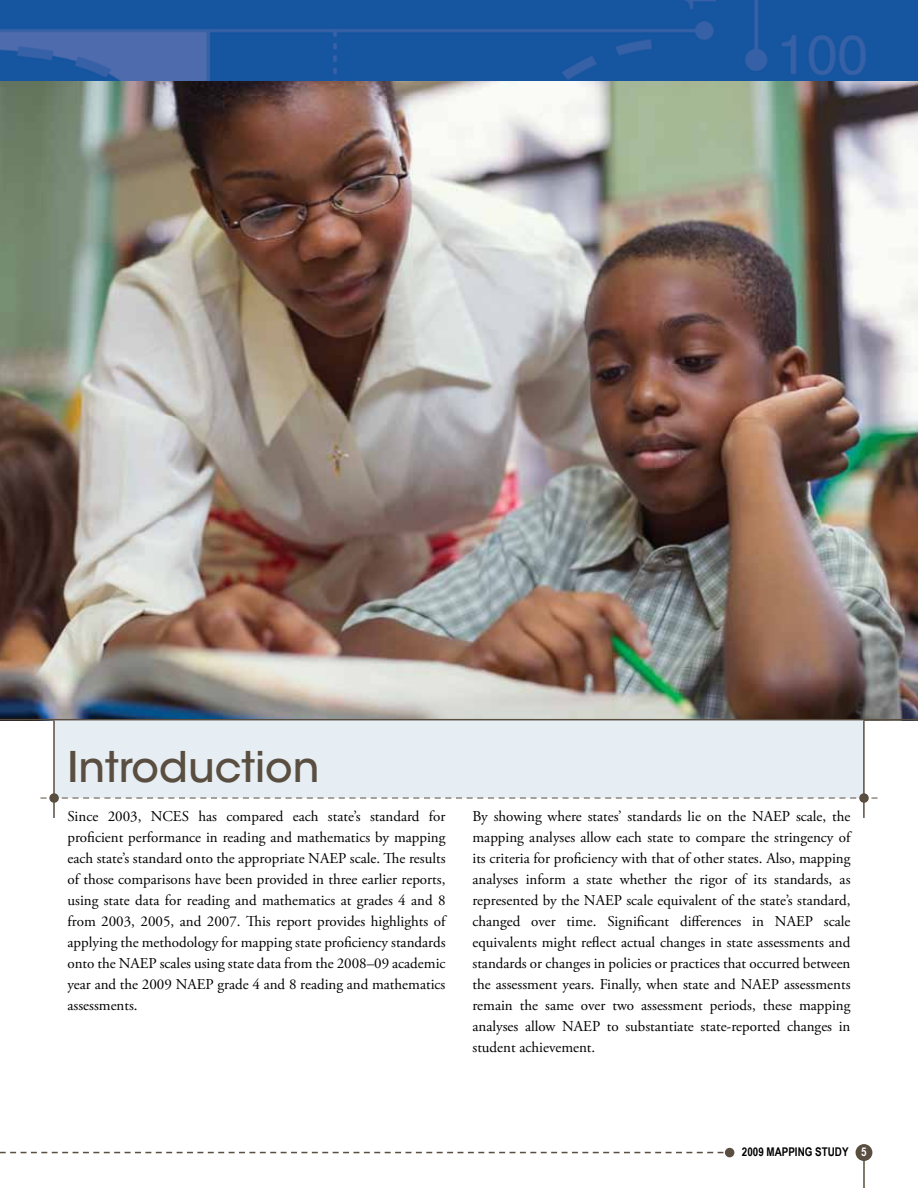
<style>
.page{position:relative;width:918px;height:1188px;background:#fff}
.page>*{position:absolute;margin:0;border:0;box-sizing:border-box;transform-origin:0 0}
.t1{font:500 42px "ITC Avant Garde Std";color:#594e40}
.body{font:15px/21px "Adobe Garamond Pro";color:#000;text-align:justify}
.t2{font:700 12px "Arial Narrow";color:#000}
.s1{color:#fff}
</style>
<div class="page">
<div style="left:856px;top:1144px;width:16px;height:17px;background:#594e40;border-radius:50%"></div>
<hr style="left:863px;top:1159px;width:2px;height:29px;background:#594e40">
<svg style="left:0;top:1152px;width:723px;height:1px"></svg>
<div style="left:725px;top:1148px;width:9px;height:9px;background:#594e40;border-radius:50%"></div>
<img style="left:0;top:81px;width:918px;height:638px">
<img style="left:741px;top:0;width:177px;height:81px">
<img style="left:0;top:0;width:741px;height:81px">
<div style="left:54px;top:720px;width:810px;height:78px;background:#e6eef4"></div>
<hr style="left:53px;top:720px;width:2px;height:98px;background:#594e40">
<hr style="left:863px;top:720px;width:2px;height:98px;background:#594e40">
<svg style="left:40px;top:798px;width:838px;height:1px"></svg>
<div style="left:49px;top:793px;width:10px;height:10px;background:#594e40;border-radius:50%"></div>
<div style="left:859px;top:793px;width:10px;height:10px;background:#594e40;border-radius:50%"></div>
<hr style="left:0;top:719px;width:918px;height:1px;background:#594e40">
<h1 class="t1" style="left:68px;top:741px;width:254px">Introduction</h1>
<p class="body" style="left:68px;top:806px;width:380px">Since 2003, NCES has compared each state’s standard for proficient performance in reading and mathematics by mapping each state’s standard onto the appropriate NAEP scale. The results of those comparisons have been provided in three earlier reports, using state data for reading and mathematics at grades 4 and 8 from 2003, 2005, and 2007. This report provides highlights of applying the methodology for mapping state proficiency standards onto the NAEP scales using state data from the 2008–09 academic year and the 2009 NAEP grade 4 and 8 reading and mathematics assessments.</p>
<p class="body" style="left:472px;top:806px;width:380px">By showing where states’ standards lie on the NAEP scale, the mapping analyses allow each state to compare the stringency of its criteria for proficiency with that of other states. Also, mapping analyses inform a state whether the rigor of its standards, as represented by the NAEP scale equivalent of the state’s standard, changed over time. Significant differences in NAEP scale equivalents might reflect actual changes in state assessments and standards or changes in policies or practices that occurred between the assessment years. Finally, when state and NAEP assessments remain the same over two assessment periods, these mapping analyses allow NAEP to substantiate state-reported changes in student achievement.</p>
<p class="t2" style="left:742px;top:1143px;width:126px">2009 MAPPING STUDY <span class="s1">5</span></p>
</div>
